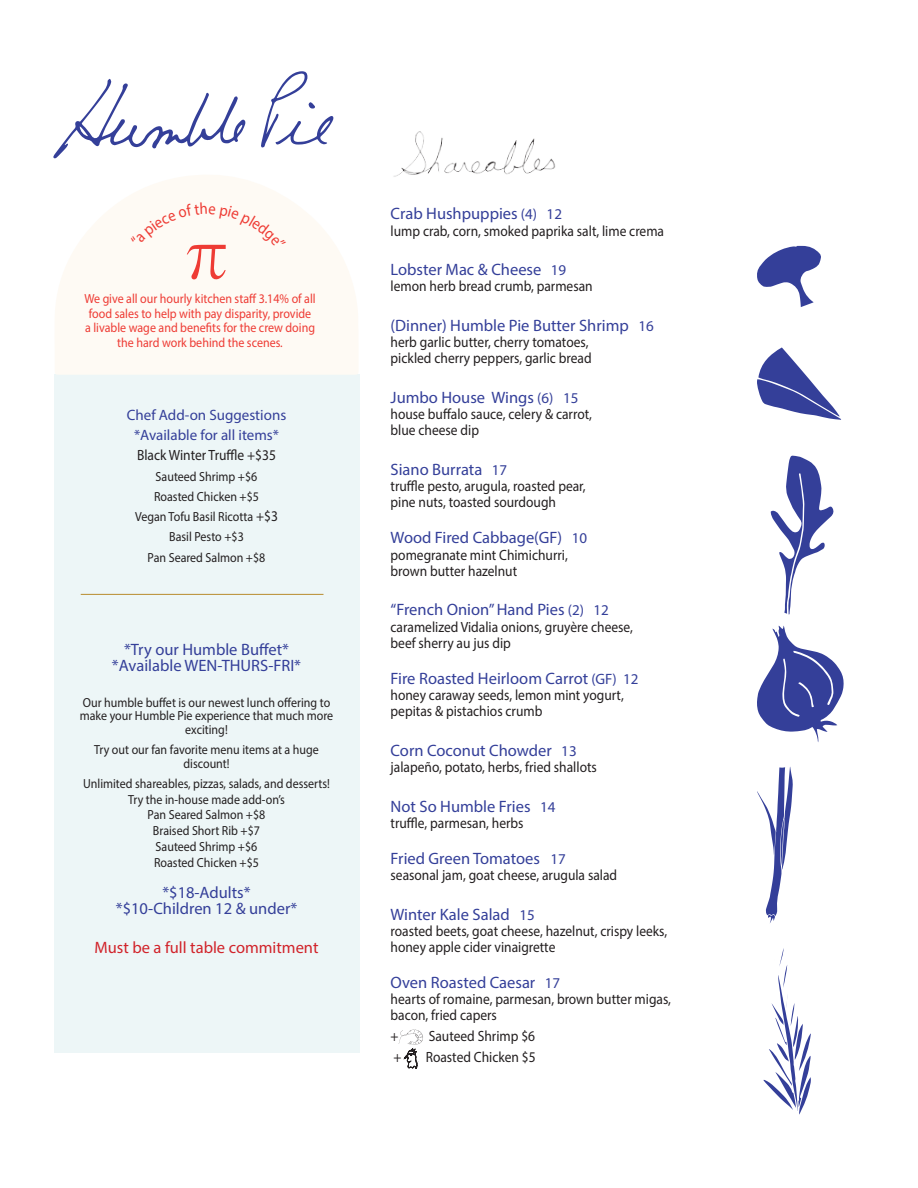
<style>
.page{position:relative;width:918px;height:1188px;background:#fff}
.page>*{position:absolute;margin:0;border:0;box-sizing:border-box;transform-origin:0 0}
.t1{font:16.5px "Myriad Pro";color:#343f99}
.t2{font:16.5px "Myriad Pro";color:#d1232a}
.t3{font:15px "Myriad Pro";color:#343f99}
.t4{font:14.85px/16.2px "Myriad Pro";color:#231f20;scale:.91 1}
.t5{font:13.2px/13.5px "Myriad Pro";color:#231f20;text-align:center;scale:.91 1}
.t6{font:13.2px/14.4px "Myriad Pro";color:#ee3b34;text-align:center;scale:.91 1}
.s1{font-size:14.85px}
.s2{font-size:15px}
</style>
<div class="page">
<svg style="left:399px;top:1030px;width:24px;height:39px"></svg>
<img style="left:393px;top:131px;width:163px;height:46px">
<div style="left:55px;top:375px;width:305px;height:678px;background:#edf6f7"></div>
<hr style="left:81px;top:594px;width:242px;height:1px;background:#b88b2d">
<svg style="left:261px;top:71px;width:72px;height:77px"></svg>
<svg style="left:53px;top:79px;width:192px;height:79px"></svg>
<svg style="left:54px;top:175px;width:305px;height:213px;fill:#fefaf4"></svg>
<svg style="left:757px;top:767px;width:36px;height:156px"></svg>
<svg style="left:757px;top:246px;width:64px;height:61px"></svg>
<svg style="left:757px;top:347px;width:84px;height:73px"></svg>
<svg style="left:763px;top:948px;width:48px;height:167px"></svg>
<svg style="left:771px;top:456px;width:63px;height:158px"></svg>
<svg style="left:757px;top:626px;width:87px;height:116px"></svg>
<div style="left:130px;top:202px;width:156px;height:78px;background:#fefaf4"></div>
<p class="t6" style="left:84px;top:292px;width:256px">We give all our hourly kitchen staff 3.14% of all food sales to help with pay disparity, provide a livable wage and benefits for the crew doing the hard work behind the scenes.</p>
<p class="t3" style="left:127px;top:406px;width:161px">Chef Add-on Suggestions</p>
<p class="t3" style="left:134px;top:426px;width:147px">*Available for all items*</p>
<p class="t4" style="left:137px;top:447px;width:154px">Black Winter Truffle +$35</p>
<p class="t5" style="left:156px;top:469px;width:113px">Sauteed Shrimp +$6</p>
<p class="t5" style="left:154px;top:490px;width:117px">Roasted Chicken +$5</p>
<p class="t5" style="left:135px;top:510px;width:158px">Vegan Tofu Basil Ricotta <span class="s1">+$3</span></p>
<p class="t5" style="left:169px;top:530px;width:83px">Basil Pesto +$3</p>
<p class="t5" style="left:148px;top:550px;width:131px">Pan Seared Salmon +$8</p>
<p class="t1" style="left:124px;top:639px;width:167px">*Try our Humble Buffet*</p>
<p class="t1" style="left:112px;top:655px;width:191px">*Available WEN-THURS-FRI*</p>
<p class="t5" style="left:80px;top:696px;width:280px">Our humble buffet is our newest lunch offering to make your Humble Pie experience that much more exciting!</p>
<p class="t5" style="left:94px;top:743px;width:249px">Try out our fan favorite menu items at a huge discount!</p>
<p class="t5" style="left:83px;top:777px;width:273px">Unlimited shareables, pizzas, salads, and desserts!</p>
<p class="t5" style="left:128px;top:792px;width:174px">Try the in-house made add-on’s</p>
<p class="t5" style="left:148px;top:808px;width:131px">Pan Seared Salmon +$8</p>
<p class="t5" style="left:153px;top:824px;width:119px">Braised Short Rib +$7</p>
<p class="t5" style="left:156px;top:840px;width:113px">Sauteed Shrimp +$6</p>
<p class="t5" style="left:154px;top:855px;width:117px">Roasted Chicken +$5</p>
<p class="t1" style="left:162px;top:882px;width:90px">*$18-Adults*</p>
<p class="t1" style="left:116px;top:898px;width:183px">*$10-Children 12 &amp; under*</p>
<p class="t2" style="left:95px;top:937px;width:225px">Must be a full table commitment</p>
<p class="t1" style="left:391px;top:204px;width:173px">Crab Hushpuppies <span class="s2">(4) 12</span></p>
<p class="t4" style="left:391px;top:222px;width:302px">lump crab, corn, smoked paprika salt, lime crema</p>
<p class="t1" style="left:391px;top:259px;width:177px">Lobster Mac &amp; Cheese <span class="s2">19</span></p>
<p class="t4" style="left:391px;top:278px;width:224px">lemon herb bread crumb, parmesan</p>
<p class="t1" style="left:391px;top:315px;width:265px">(Dinner) Humble Pie Butter Shrimp <span class="s2">16</span></p>
<p class="t4" style="left:391px;top:334px;width:219px">herb garlic butter, cherry tomatoes,</p>
<p class="t4" style="left:391px;top:350px;width:222px">pickled cherry peppers, garlic bread</p>
<p class="t1" style="left:391px;top:387px;width:189px">Jumbo House Wings <span class="s2">(6) 15</span></p>
<p class="t4" style="left:391px;top:406px;width:223px">house buffalo sauce, celery &amp; carrot,</p>
<p class="t4" style="left:391px;top:422px;width:99px">blue cheese dip</p>
<p class="t1" style="left:391px;top:459px;width:118px">Siano Burrata <span class="s2">17</span></p>
<p class="t4" style="left:391px;top:478px;width:216px">truffle pesto, arugula, roasted pear,</p>
<p class="t4" style="left:391px;top:494px;width:183px">pine nuts, toasted sourdough</p>
<p class="t1" style="left:391px;top:528px;width:198px">Wood Fired Cabbage(GF) <span class="s2">10</span></p>
<p class="t4" style="left:391px;top:546px;width:196px">pomegranate mint Chimichurri,</p>
<p class="t4" style="left:391px;top:562px;width:141px">brown butter hazelnut</p>
<p class="t1" style="left:391px;top:600px;width:220px">“French Onion” Hand Pies <span class="s2">(2) 12</span></p>
<p class="t4" style="left:391px;top:618px;width:268px">caramelized Vidalia onions, gruyère cheese,</p>
<p class="t4" style="left:391px;top:634px;width:134px">beef sherry au jus dip</p>
<p class="t1" style="left:391px;top:668px;width:249px">Fire Roasted Heirloom Carrot <span class="s2">(GF) 12</span></p>
<p class="t4" style="left:391px;top:687px;width:258px">honey caraway seeds, lemon mint yogurt,</p>
<p class="t4" style="left:391px;top:703px;width:168px">pepitas &amp; pistachios crumb</p>
<p class="t1" style="left:391px;top:740px;width:188px">Corn Coconut Chowder <span class="s2">13</span></p>
<p class="t4" style="left:391px;top:759px;width:228px">jalapeño, potato, herbs, fried shallots</p>
<p class="t1" style="left:391px;top:796px;width:166px">Not So Humble Fries <span class="s2">14</span></p>
<p class="t4" style="left:391px;top:814px;width:148px">truffle, parmesan, herbs</p>
<p class="t1" style="left:391px;top:848px;width:177px">Fried Green Tomatoes <span class="s2">17</span></p>
<p class="t4" style="left:391px;top:867px;width:251px">seasonal jam, goat cheese, arugula salad</p>
<p class="t1" style="left:391px;top:904px;width:146px">Winter Kale Salad <span class="s2">15</span></p>
<p class="t4" style="left:391px;top:922px;width:305px">roasted beets, goat cheese, hazelnut, crispy leeks, honey apple cider vinaigrette</p>
<p class="t1" style="left:391px;top:972px;width:171px">Oven Roasted Caesar <span class="s2">17</span></p>
<p class="t4" style="left:391px;top:991px;width:310px">hearts of romaine, parmesan, brown butter migas, bacon, fried capers</p>
<p class="t4" style="left:391px;top:1028px;width:10px">+</p>
<p class="t4" style="left:429px;top:1028px;width:118px">Sauteed Shrimp $6</p>
<p class="t4" style="left:393px;top:1049px;width:10px">+</p>
<p class="t4" style="left:426px;top:1049px;width:122px">Roasted Chicken $5</p>
</div>
